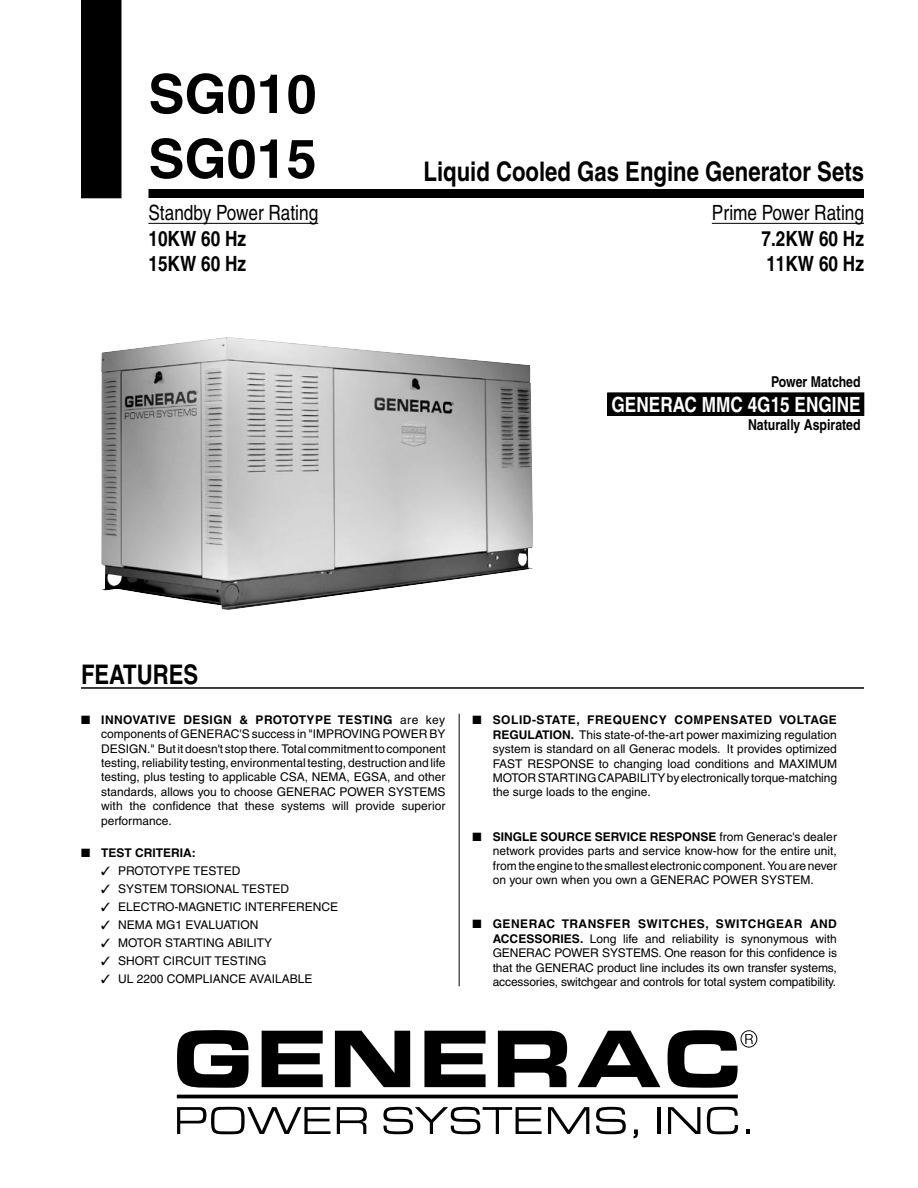
<style>
.page{position:relative;width:918px;height:1188px;background:#fff}
.page>*{position:absolute;margin:0;border:0;box-sizing:border-box;transform-origin:0 0}
.t1{font:700 54px/64.8px "Helvetica";color:#000}
.t2{font:700 condensed 27px "Helvetica";color:#000}
.t3{font:condensed 21px "Helvetica";color:#000}
.t4{font:700 condensed 21px/25.2px "Helvetica";color:#000}
.t5{font:700 condensed 21px "Helvetica";color:#fff}
.t6{font:700 condensed 15px "Helvetica";color:#000}
.t7{font:12px/14.4px "Helvetica";color:#000;text-align:justify}
.t8{font:700 12px "Helvetica";color:#000}
.s1{font-weight:700}
</style>
<div class="page">
<div style="left:81px;top:0;width:41px;height:198px;background:#000"></div>
<div style="left:148px;top:189px;width:716px;height:9px;background:#000"></div>
<hr style="left:148px;top:223px;width:170px;height:1px;background:#000">
<div style="left:608px;top:393px;width:256px;height:22px;background:#000"></div>
<div style="left:608px;top:393px;width:256px;height:23px;border:1px solid #000"></div>
<hr style="left:459px;top:714px;width:1px;height:272px;background:#000">
<hr style="left:81px;top:687px;width:783px;height:2px;background:#000">
<svg style="left:177px;top:1030px;width:72px;height:58px"></svg>
<svg style="left:262px;top:1031px;width:61px;height:56px"></svg>
<svg style="left:335px;top:1031px;width:75px;height:56px"></svg>
<svg style="left:424px;top:1031px;width:62px;height:56px"></svg>
<svg style="left:498px;top:1031px;width:69px;height:56px"></svg>
<svg style="left:577px;top:1031px;width:83px;height:56px"></svg>
<svg style="left:177px;top:1107px;width:154px;height:27px"></svg>
<svg style="left:337px;top:1107px;width:30px;height:27px"></svg>
<svg style="left:383px;top:1107px;width:159px;height:27px"></svg>
<svg style="left:548px;top:1107px;width:41px;height:27px"></svg>
<svg style="left:596px;top:1107px;width:30px;height:27px"></svg>
<svg style="left:634px;top:1129px;width:4px;height:9px"></svg>
<hr style="left:658px;top:1107px;width:3px;height:27px;background:#000">
<svg style="left:668px;top:1107px;width:32px;height:27px"></svg>
<svg style="left:707px;top:1107px;width:31px;height:27px"></svg>
<svg style="left:746px;top:1130px;width:4px;height:4px"></svg>
<svg style="left:668px;top:1030px;width:89px;height:58px"></svg>
<hr style="left:177px;top:1095px;width:561px;height:3px;background:#000">
<img style="left:101px;top:337px;width:432px;height:273px">
<hr style="left:712px;top:223px;width:152px;height:1px;background:#000">
<h1 class="t1" style="left:148px;top:61px;width:170px">SG010<br>SG015</h1>
<h3 class="t3" style="left:148px;top:201px;width:171px">Standby Power Rating</h3>
<h3 class="t4" style="left:148px;top:225px;width:99px">10KW 60 Hz<br>15KW 60 Hz</h3>
<h2 class="t2" style="left:81px;top:658px;width:119px">FEATURES</h2>
<h2 class="t2" style="left:424px;top:155px;width:442px">Liquid Cooled Gas Engine Generator Sets</h2>
<h3 class="t3" style="left:712px;top:201px;width:154px">Prime Power Rating</h3>
<h3 class="t4" style="left:762px;top:225px;width:104px">7.2KW 60 Hz<br>11KW 60 Hz</h3>
<p class="t6" style="left:771px;top:372px;width:91px">Power Matched</p>
<h3 class="t5" style="left:612px;top:392px;width:251px">GENERAC MMC 4G15 ENGINE</h3>
<p class="t6" style="left:748px;top:416px;width:114px">Naturally Aspirated</p>
<p class="t7" style="left:101px;top:712px;width:346px;text-indent:-20px">■ <span class="s1">INNOVATIVE DESIGN &amp; PROTOTYPE TESTING</span> are key components of GENERAC'S success in "IMPROVING POWER BY DESIGN." But it doesn't stop there. Total commitment to component testing, reliability testing, environmental testing, destruction and life testing, plus testing to applicable CSA, NEMA, EGSA, and other standards, allows you to choose GENERAC POWER SYSTEMS with the confidence that these systems will provide superior performance.</p>
<p class="t8" style="left:81px;top:845px;width:116px">■ TEST CRITERIA:</p>
<p class="t7" style="left:101px;top:864px;width:141px">✓ PROTOTYPE TESTED</p>
<p class="t7" style="left:101px;top:882px;width:189px">✓ SYSTEM TORSIONAL TESTED</p>
<p class="t7" style="left:101px;top:900px;width:238px">✓ ELECTRO-MAGNETIC INTERFERENCE</p>
<p class="t7" style="left:101px;top:918px;width:159px">✓ NEMA MG1 EVALUATION</p>
<p class="t7" style="left:101px;top:936px;width:172px">✓ MOTOR STARTING ABILITY</p>
<p class="t7" style="left:101px;top:954px;width:43px">✓ short</p>
<p class="t7" style="left:163px;top:954px;width:8px">circuit</p>
<p class="t7" style="left:214px;top:954px;width:9px">testing</p>
<p class="t7" style="left:101px;top:972px;width:213px">✓ UL 2200 COMPLIANCE AVAILABLE</p>
<p class="t7" style="left:493px;top:713px;width:346px;text-indent:-20px">■ <span class="s1">SOLID-STATE, FREQUENCY COMPENSATED VOLTAGE REGULATION.</span> This state-of-the-art power maximizing regulation system is standard on all Generac models. It provides optimized FAST RESPONSE to changing load conditions and MAXIMUM MOTOR STARTING CAPABILITY by electronically torque-matching the surge loads to the engine.</p>
<p class="t7" style="left:493px;top:829px;width:346px;text-indent:-20px">■ <span class="s1">SINGLE SOURCE SERVICE RESPONSE</span> from Generac's dealer network provides parts and service know-how for the entire unit, from the engine to the smallest electronic component. You are never on your own when you own a GENERAC POWER SYSTEM.</p>
<p class="t7" style="left:493px;top:917px;width:346px;text-indent:-20px">■ <span class="s1">GENERAC TRANSFER SWITCHES, SWITCHGEAR AND ACCESSORIES.</span> Long life and reliability is synonymous with GENERAC POWER SYSTEMS. One reason for this confidence is that the GENERAC product line includes its own transfer systems, accessories, switchgear and controls for total system compatibility.</p>
</div>
